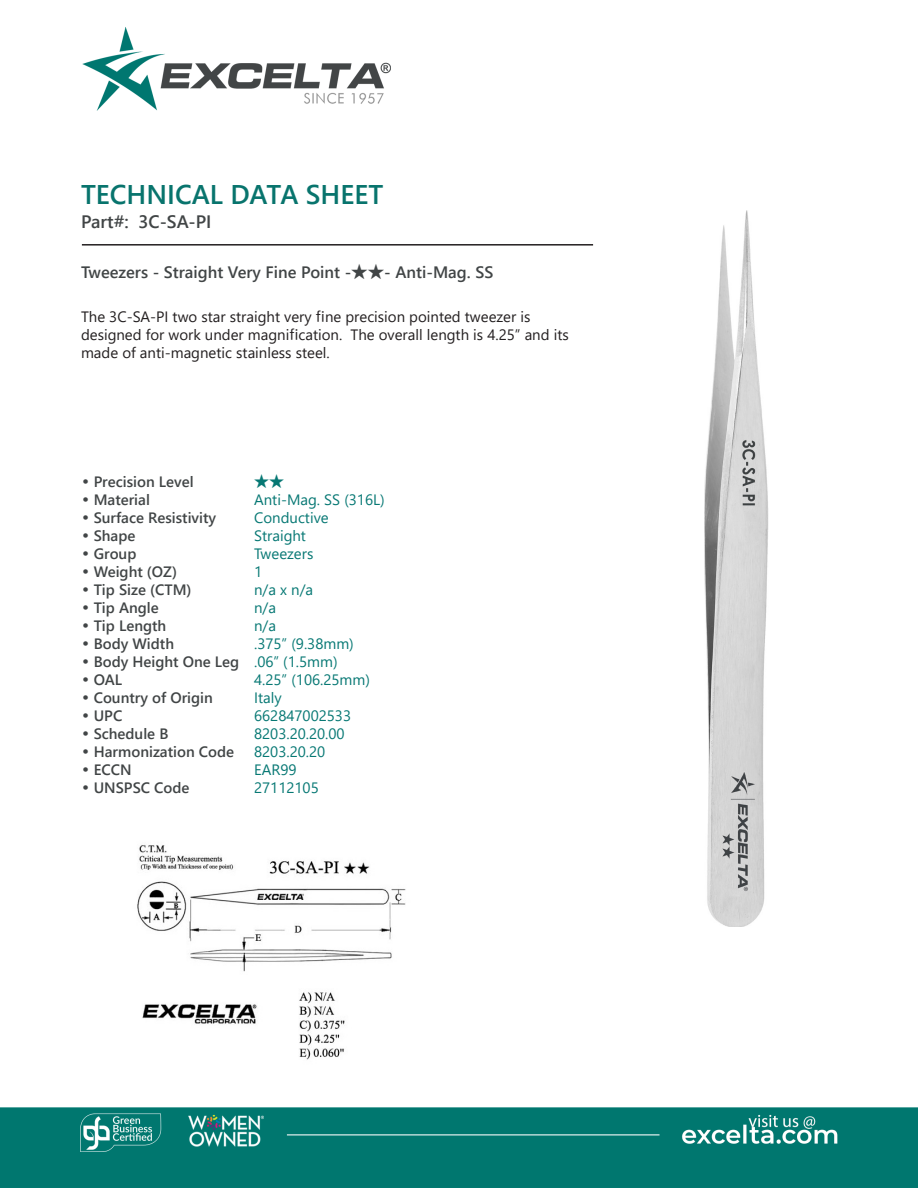
<style>
.page{position:relative;width:918px;height:1188px;background:#fff}
.page>*{position:absolute;margin:0;border:0;box-sizing:border-box;transform-origin:0 0}
.t1{font:700 27px "Yu Gothic UI";color:#08746d}
.t2{font:700 18px "Yu Gothic UI";color:#414546}
.t3{font:700 16.5px "Yu Gothic UI";color:#414546}
.CT_s_CTM{font:700 15px "Yu Gothic UI";color:#414546}
.t4{font:15px/18px "Yu Gothic UI";color:#231f20}
.CT_s_CTM-2{font:15px "Yu Gothic UI";color:#077874}
.s1{font-family:"Century Gothic";font-weight:400}
</style>
<div class="page">
<img style="left:0;top:27px;width:918px;height:1161px">
<img style="left:704px;top:211px;width:64px;height:716px">
<img style="left:128px;top:841px;width:286px;height:225px">
<hr style="left:82px;top:244px;width:511px;height:2px;background:#231f20">
<p class="t1" style="left:81px;top:178px;width:304px">TECHNICAL DATA SHEET</p>
<p class="t2" style="left:81px;top:212px;width:132px">Part#: 3C-SA-PI</p>
<p class="t3" style="left:81px;top:262px;width:414px">Tweezers - Straight Very Fine Point -★★- Anti-Mag. SS</p>
<p class="t4" style="left:81px;top:306px;width:489px">The 3C-SA-PI two star straight very fine precision pointed tweezer is designed for work under magnification. The overall length is 4.25” and its made of anti-magnetic stainless steel.</p>
<p class="CT_s_CTM" style="left:81px;top:473px;width:114px"><span class="s1">•</span> Precision Level</p>
<p class="CT_s_CTM-2" style="left:254px;top:467px;width:31px">★★</p>
<p class="CT_s_CTM" style="left:81px;top:491px;width:70px"><span class="s1">•</span> Material</p>
<p class="CT_s_CTM-2" style="left:254px;top:485px;width:132px">Anti-Mag. SS (316L)</p>
<p class="CT_s_CTM" style="left:81px;top:509px;width:137px"><span class="s1">•</span> Surface Resistivity</p>
<p class="CT_s_CTM-2" style="left:254px;top:503px;width:76px">Conductive</p>
<p class="CT_s_CTM" style="left:81px;top:527px;width:56px"><span class="s1">•</span> Shape</p>
<p class="CT_s_CTM-2" style="left:254px;top:521px;width:53px">Straight</p>
<p class="CT_s_CTM" style="left:81px;top:545px;width:57px"><span class="s1">•</span> Group</p>
<p class="CT_s_CTM-2" style="left:254px;top:539px;width:61px">Tweezers</p>
<p class="CT_s_CTM" style="left:81px;top:563px;width:98px"><span class="s1">•</span> Weight (OZ)</p>
<p class="CT_s_CTM-2" style="left:254px;top:557px;width:10px">1</p>
<p class="CT_s_CTM" style="left:81px;top:581px;width:112px"><span class="s1">•</span> Tip Size (CTM)</p>
<p class="CT_s_CTM-2" style="left:254px;top:575px;width:61px">n/a x n/a</p>
<p class="CT_s_CTM" style="left:81px;top:599px;width:79px"><span class="s1">•</span> Tip Angle</p>
<p class="CT_s_CTM-2" style="left:254px;top:593px;width:23px">n/a</p>
<p class="CT_s_CTM" style="left:81px;top:617px;width:87px"><span class="s1">•</span> Tip Length</p>
<p class="CT_s_CTM-2" style="left:254px;top:611px;width:23px">n/a</p>
<p class="CT_s_CTM" style="left:81px;top:635px;width:95px"><span class="s1">•</span> Body Width</p>
<p class="CT_s_CTM-2" style="left:254px;top:629px;width:101px">.375” (9.38mm)</p>
<p class="CT_s_CTM" style="left:81px;top:653px;width:160px"><span class="s1">•</span> Body Height One Leg</p>
<p class="CT_s_CTM-2" style="left:254px;top:647px;width:85px">.06” (1.5mm)</p>
<p class="CT_s_CTM" style="left:81px;top:671px;width:43px"><span class="s1">•</span> OAL</p>
<p class="CT_s_CTM-2" style="left:254px;top:665px;width:117px">4.25” (106.25mm)</p>
<p class="CT_s_CTM" style="left:81px;top:689px;width:133px"><span class="s1">•</span> Country of Origin</p>
<p class="CT_s_CTM-2" style="left:254px;top:683px;width:29px">Italy</p>
<p class="CT_s_CTM" style="left:81px;top:707px;width:43px"><span class="s1">•</span> UPC</p>
<p class="CT_s_CTM-2" style="left:254px;top:701px;width:99px">662847002533</p>
<p class="CT_s_CTM" style="left:81px;top:725px;width:89px"><span class="s1">•</span> Schedule B</p>
<p class="CT_s_CTM-2" style="left:254px;top:719px;width:92px">8203.20.20.00</p>
<p class="CT_s_CTM" style="left:81px;top:743px;width:155px"><span class="s1">•</span> Harmonization Code</p>
<p class="CT_s_CTM-2" style="left:254px;top:737px;width:73px">8203.20.20</p>
<p class="CT_s_CTM" style="left:81px;top:761px;width:52px"><span class="s1">•</span> ECCN</p>
<p class="CT_s_CTM-2" style="left:254px;top:755px;width:44px">EAR99</p>
<p class="CT_s_CTM" style="left:81px;top:779px;width:110px"><span class="s1">•</span> UNSPSC Code</p>
<p class="CT_s_CTM-2" style="left:254px;top:773px;width:66px">27112105</p>
</div>
